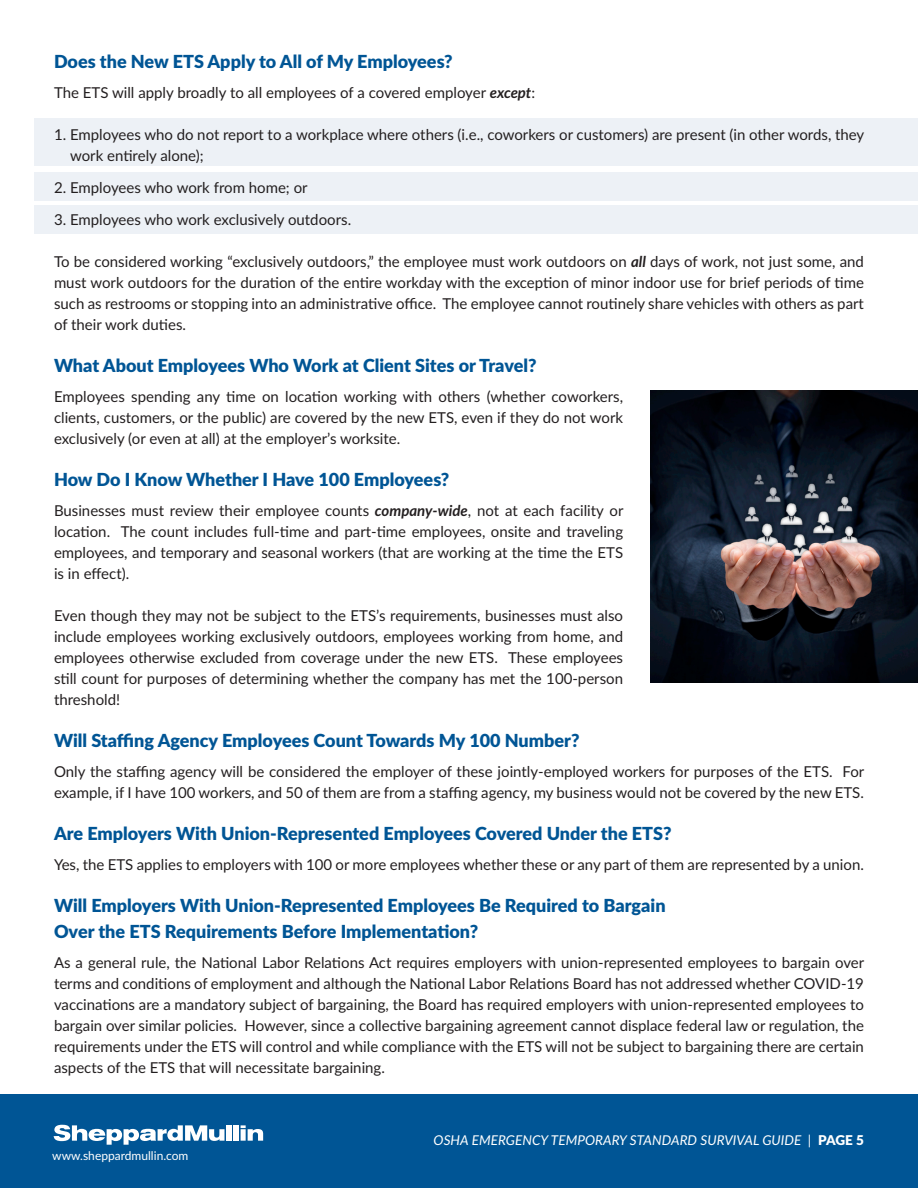
<style>
.page{position:relative;width:918px;height:1188px;background:#fff}
.page>*{position:absolute;margin:0;border:0;box-sizing:border-box;transform-origin:0 0}
.t1{font:900 18px/25.5px "Lato";color:#005595}
.t2{font:15px/21px "Lato";color:#231f20;text-align:justify}
.t3{font:italic 13.5px "Lato";letter-spacing:.005em;color:#fff}
.t4{font:12px "Lato";color:#fff}
.s1{font-weight:700;font-style:italic}
.s2{font-weight:900;font-style:normal}
</style>
<div class="page">
<div style="left:35px;top:206px;width:883px;height:28px;background:#edf1f6"></div>
<div style="left:35px;top:172px;width:883px;height:28px;background:#edf1f6"></div>
<div style="left:35px;top:119px;width:883px;height:47px;background:#edf1f6"></div>
<div style="left:0;top:1095px;width:918px;height:93px;background:#005595"></div>
<svg style="left:54px;top:1125px;width:171px;height:20px"></svg>
<div style="left:226px;top:1125px;width:6px;height:16px;background:#fff"></div>
<div style="left:234px;top:1125px;width:5px;height:16px;background:#fff"></div>
<svg style="left:241px;top:1125px;width:22px;height:16px"></svg>
<img style="left:650px;top:391px;width:268px;height:291px">
<p class="t1" style="left:54px;top:48px;width:400px">Does the New ETS Apply to All of My Employees?</p>
<p class="t2" style="left:54px;top:82px;width:483px">The ETS will apply broadly to all employees of a covered employer <span class="s1">except</span>:</p>
<p class="t2" style="left:70px;top:124px;width:796px;text-indent:-16px">1. Employees who do not report to a workplace where others (i.e., coworkers or customers) are present (in other words, they work entirely alone);</p>
<p class="t2" style="left:54px;top:177px;width:255px">2. Employees who work from home; or</p>
<p class="t2" style="left:54px;top:209px;width:299px">3. Employees who work exclusively outdoors.</p>
<p class="t2" style="left:54px;top:251px;width:811px">To be considered working “exclusively outdoors,” the employee must work outdoors on <span class="s1">all</span> days of work, not just some, and must work outdoors for the duration of the entire workday with the exception of minor indoor use for brief periods of time such as restrooms or stopping into an administrative office. The employee cannot routinely share vehicles with others as part of their work duties.</p>
<p class="t1" style="left:54px;top:352px;width:484px">What About Employees Who Work at Client Sites or Travel?</p>
<p class="t2" style="left:54px;top:386px;width:571px">Employees spending any time on location working with others (whether coworkers, clients, customers, or the public) are covered by the new ETS, even if they do not work exclusively (or even at all) at the employer’s worksite.</p>
<p class="t1" style="left:54px;top:466px;width:397px">How Do I Know Whether I Have 100 Employees?</p>
<p class="t2" style="left:54px;top:500px;width:571px">Businesses must review their employee counts <span class="s1">company-wide</span>, not at each facility or location. The count includes full-time and part-time employees, onsite and traveling employees, and temporary and seasonal workers (that are working at the time the ETS is in effect).</p>
<p class="t2" style="left:54px;top:605px;width:571px">Even though they may not be subject to the ETS’s requirements, businesses must also include employees working exclusively outdoors, employees working from home, and employees otherwise excluded from coverage under the new ETS. These employees still count for purposes of determining whether the company has met the 100-person threshold!</p>
<p class="t1" style="left:54px;top:727px;width:527px">Will Staffing Agency Employees Count Towards My 100 Number?</p>
<p class="t2" style="left:54px;top:761px;width:812px">Only the staffing agency will be considered the employer of these jointly-employed workers for purposes of the ETS. For example, if I have 100 workers, and 50 of them are from a staffing agency, my business would not be covered by the new ETS.</p>
<p class="t1" style="left:54px;top:820px;width:619px">Are Employers With Union-Represented Employees Covered Under the ETS?</p>
<p class="t2" style="left:54px;top:854px;width:811px">Yes, the ETS applies to employers with 100 or more employees whether these or any part of them are represented by a union.</p>
<p class="t1" style="left:54px;top:892px;width:613px">Will Employers With Union-Represented Employees Be Required to Bargain<br>Over the ETS Requirements Before Implementation?</p>
<p class="t2" style="left:54px;top:951px;width:812px">As a general rule, the National Labor Relations Act requires employers with union-represented employees to bargain over terms and conditions of employment and although the National Labor Relations Board has not addressed whether COVID-19 vaccinations are a mandatory subject of bargaining, the Board has required employers with union-represented employees to bargain over similar policies. However, since a collective bargaining agreement cannot displace federal law or regulation, the requirements under the ETS will control and while compliance with the ETS will not be subject to bargaining there are certain aspects of the ETS that will necessitate bargaining.</p>
<p class="t4" style="left:52px;top:1147px;width:138px">www.sheppardmullin.com</p>
<p class="t3" style="left:434px;top:1130px;width:432px">OSHA EMERGENCY TEMPORARY STANDARD SURVIVAL GUIDE | <span class="s2">PAGE 5</span></p>
</div>
